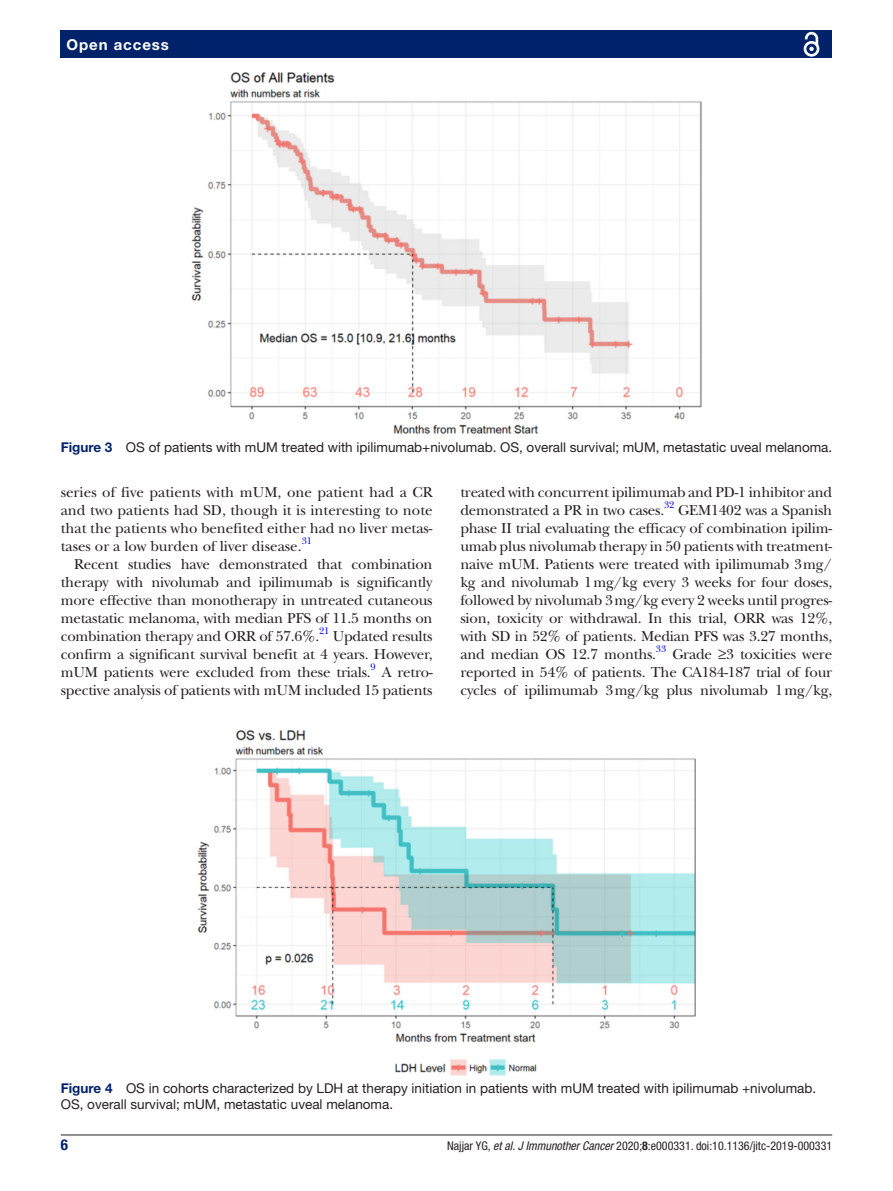
<style>
.page{position:relative;width:893px;height:1191px;background:#fff}
.page>*{position:absolute;margin:0;border:0;box-sizing:border-box;transform-origin:0 0}
.t1{font:15px/18px "New Baskerville";letter-spacing:-.015em;color:#231f20;text-align:justify}
.t2{font:700 15px "Helvetica Neue LT Std";letter-spacing:.065em;color:#fff}
.t3{font:700 condensed 15px "Helvetica Neue LT Std";color:#00226b}
.t4{font:13.5px/16.2px "Helvetica Neue LT Std";color:#231f20}
.t5{font:condensed 12px "Helvetica Neue LT Std";color:#231f20}
.t6{font:9.9px "New Baskerville";letter-spacing:-.015em;color:#00f}
.s1{font-weight:700;color:#00226b}
.s2{font-style:italic}
.s3{font-weight:700}
</style>
<div class="page">
<hr style="left:61px;top:1134px;width:771px;height:1px;background:#231f20">
<div style="left:61px;top:31px;width:771px;height:27px;background:#00226b"></div>
<svg style="left:803px;top:31px;width:17px;height:26px"></svg>
<img style="left:191px;top:73px;width:511px;height:361px">
<img style="left:198px;top:730px;width:497px;height:345px">
<p class="t2" style="left:66px;top:35px;width:104px">Open access</p>
<p class="t4" style="left:61px;top:438px;width:773px"><span class="s1">Figure 3</span> OS of patients with mUM treated with ipilimumab+nivolumab. OS, overall survival; mUM, metastatic uveal melanoma.</p>
<p class="t1" style="left:61px;top:483px;width:373px">series of five patients with mUM, one patient had a CR and two patients had SD, though it is interesting to note that the patients who benefited either had no liver metas&shy;tases or a low burden of liver disease.</p>
<p class="t6" style="left:302px;top:535px;width:12px">31</p>
<p class="t1" style="left:61px;top:555px;width:373px;text-indent:14px">Recent studies have demonstrated that combination therapy with nivolumab and ipilimumab is significantly more effective than monotherapy in untreated cutaneous metastatic melanoma, with median PFS of 11.5 months on combination therapy and ORR of 57.6%.</p>
<p class="t6" style="left:319px;top:625px;width:12px">21</p>
<p class="t1" style="left:61px;top:627px;width:373px;text-indent:272px">Updated results confirm a significant survival benefit at 4 years. However, mUM patients were excluded from these trials.</p>
<p class="t6" style="left:371px;top:661px;width:7px">9</p>
<p class="t1" style="left:61px;top:663px;width:373px;text-align:right">A retro-<br>spective analysis of patients with mUM included 15 patients</p>
<p class="t1" style="left:460px;top:483px;width:373px">treated with concurrent ipilimumab and PD-1 inhibitor and demonstrated a PR in two cases.</p>
<p class="t6" style="left:664px;top:499px;width:12px">32</p>
<p class="t1" style="left:460px;top:501px;width:373px;text-indent:218px">GEM1402 was a Spanish phase II trial evaluating the efficacy of combination ipilim&shy;umab plus nivolumab therapy in 50 patients with treatment&shy;naive mUM. Patients were treated with ipilimumab 3mg/ kg and nivolumab 1mg/kg every 3 weeks for four doses, followed by nivolumab 3mg/kg every 2 weeks until progres&shy;sion, toxicity or withdrawal. In this trial, ORR was 12%, with SD in 52% of patients. Median PFS was 3.27 months, and median OS 12.7 months.</p>
<p class="t6" style="left:656px;top:643px;width:12px">33</p>
<p class="t1" style="left:460px;top:645px;width:373px;text-indent:212px">Grade ≥3 toxicities were reported in 54% of patients. The CA184-187 trial of four cycles of ipilimumab 3mg/kg plus nivolumab 1mg/kg,</p>
<p class="t4" style="left:61px;top:1080px;width:757px"><span class="s1">Figure 4</span> OS in cohorts characterized by LDH at therapy initiation in patients with mUM treated with ipilimumab +nivolumab.<br>OS, overall survival; mUM, metastatic uveal melanoma.</p>
<p class="t3" style="left:61px;top:1135px;width:9px">6</p>
<p class="t5" style="left:447px;top:1138px;width:386px">Najjar YG, <span class="s2">et al</span>. <span class="s2">J Immunother Cancer</span> 2020;<span class="s3">8</span>:e000331. doi:10.1136/jitc-2019-000331</p>
</div>
